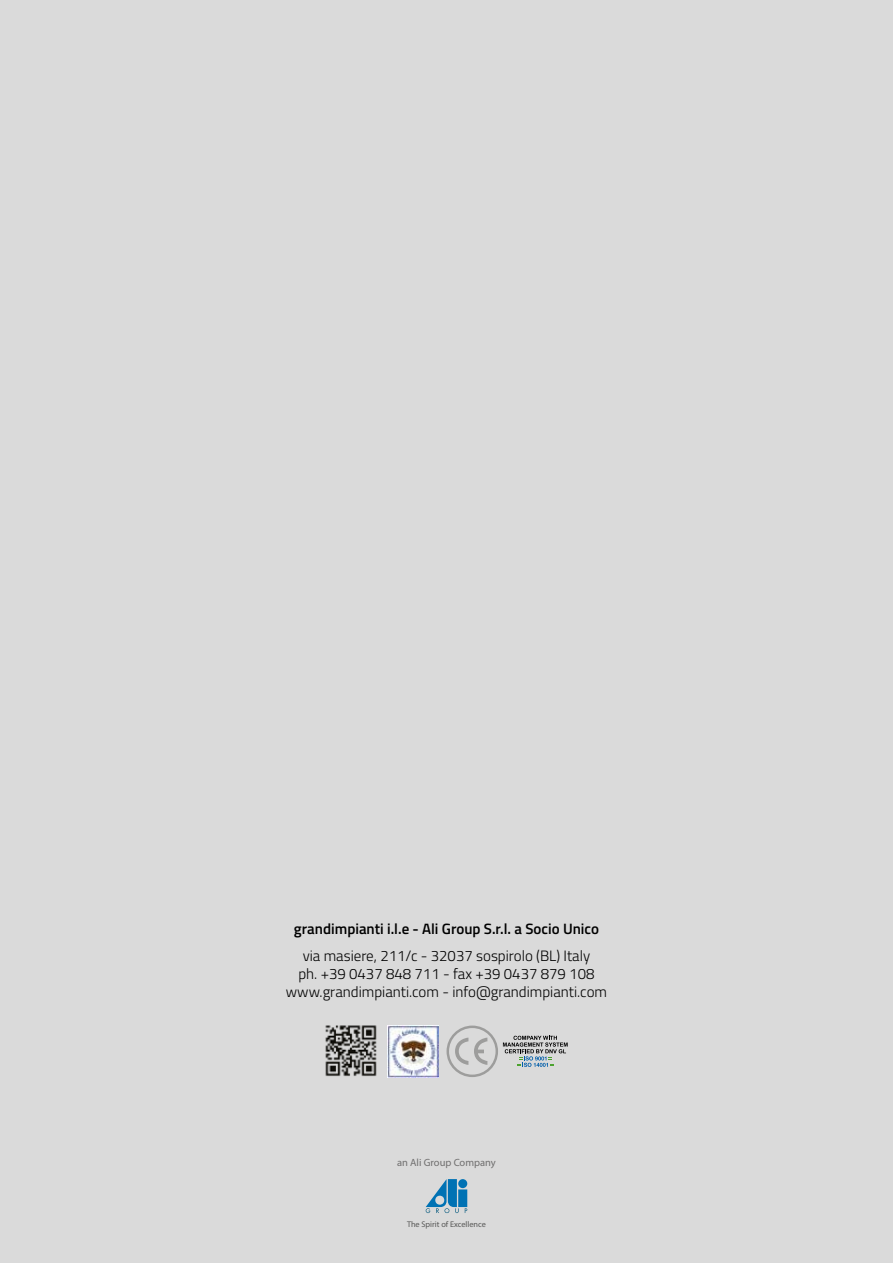
<style>
.page{position:relative;width:893px;height:1263px;background:#dadada}
.page>*{position:absolute;margin:0;border:0;box-sizing:border-box;transform-origin:0 0}
.t1{font:300 15px/18px "Titillium";color:#000;text-align:center}
.t2{font:600 15px "Titillium";color:#000}
.t3{font:10.5px "Myriad Pro";color:#706f6f}
.t4{font:8.25px "Myriad Pro";color:#575756}
</style>
<div class="page">
<div style="left:458px;top:1179px;width:9px;height:9px;background:#0072b4;border-radius:50%"></div>
<div style="left:458px;top:1189px;width:9px;height:18px;background:#0072b4"></div>
<svg style="left:426px;top:1179px;width:33px;height:34px"></svg>
<img style="left:387px;top:1025px;width:51px;height:52px">
<img style="left:325px;top:1025px;width:52px;height:52px">
<svg style="left:447px;top:1025px;width:121px;height:52px"></svg>
<p class="t2" style="left:294px;top:918px;width:307px">grandimpianti i.l.e - Ali Group S.r.l. a Socio Unico</p>
<p class="t1" style="left:286px;top:946px;width:323px">via masiere, 211/c - 32037 sospirolo (BL) Italy<br>ph. +39 0437 848 711 - fax +39 0437 879 108 www.grandimpianti.com - info@grandimpianti.com</p>
<p class="t3" style="left:397px;top:1155px;width:100px">an Ali Group Company</p>
<p class="t4" style="left:407px;top:1219px;width:80px">The Spirit of Excellence</p>
</div>
